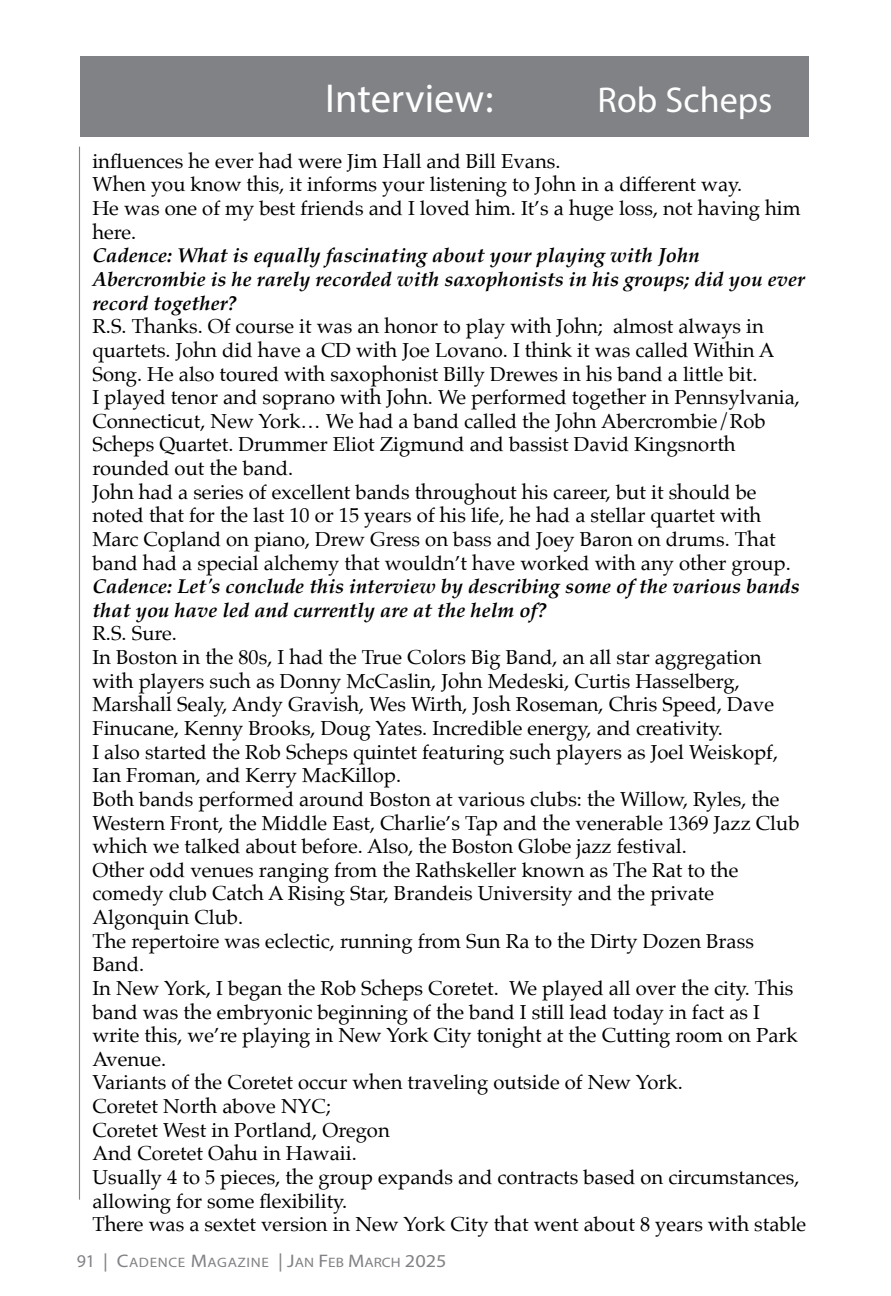
<style>
.page{position:relative;width:891px;height:1296px;background:#fff}
.page>*{position:absolute;margin:0;border:0;box-sizing:border-box;transform-origin:0 0}
.t1{font:40.5px "Myriad Pro";color:#fff}
.t2{font:36px "Myriad Pro";color:#fff}
.t3{font:20.25px/23.6px "Palatino";color:#000}
.t4{font:italic 700 20.25px/23.6px "Palatino";color:#000}
.t5{font:13.72px "Myriad Pro";letter-spacing:.04em;color:#808285;scale:1.11 1}
.s1{font-size:18px}
.s2{font-size:18.22px}
</style>
<div class="page">
<div style="left:80px;top:56px;width:729px;height:81px;background:#808285"></div>
<hr style="left:79px;top:147px;width:1px;height:1053px;background:#808285">
<h1 class="t1" style="left:325px;top:73px;width:170px">Interview:</h1>
<h2 class="t2" style="left:598px;top:77px;width:176px">Rob Scheps</h2>
<p class="t3" style="left:92px;top:149px;width:710px">influences he ever had were Jim Hall and Bill Evans.<br>When you know this, it informs your listening to John in a different way.<br>He was one of my best friends and I loved him. It’s a huge loss, not having him here.</p>
<p class="t4" style="left:92px;top:244px;width:714px">Cadence: What is equally fascinating about your playing with John<br>Abercrombie is he rarely recorded with saxophonists in his groups; did you ever record together?</p>
<p class="t3" style="left:92px;top:314px;width:709px">R.S. Thanks. Of course it was an honor to play with John; almost always in quartets. John did have a CD with Joe Lovano. I think it was called Within A Song. He also toured with saxophonist Billy Drewes in his band a little bit.<br>I played tenor and soprano with John. We performed together in Pennsylvania, Connecticut, New York… We had a band called the John Abercrombie/Rob Scheps Quartet. Drummer Eliot Zigmund and bassist David Kingsnorth rounded out the band.<br>John had a series of excellent bands throughout his career, but it should be noted that for the last 10 or 15 years of his life, he had a stellar quartet with Marc Copland on piano, Drew Gress on bass and Joey Baron on drums. That band had a special alchemy that wouldn’t have worked with any other group.</p>
<p class="t4" style="left:92px;top:574px;width:709px">Cadence: Let's conclude this interview by describing some of the various bands that you have led and currently are at the helm of?</p>
<p class="t3" style="left:92px;top:622px;width:715px">R.S. Sure.<br>In Boston in the 80s, I had the True Colors Big Band, an all star aggregation with players such as Donny McCaslin, John Medeski, Curtis Hasselberg, Marshall Sealy, Andy Gravish, Wes Wirth, Josh Roseman, Chris Speed, Dave Finucane, Kenny Brooks, Doug Yates. Incredible energy, and creativity.<br>I also started the Rob Scheps quintet featuring such players as Joel Weiskopf, Ian Froman, and Kerry MacKillop.<br>Both bands performed around Boston at various clubs: the Willow, Ryles, the Western Front, the Middle East, Charlie’s Tap and the venerable 1369 Jazz Club which we talked about before. Also, the Boston Globe jazz festival.<br>Other odd venues ranging from the Rathskeller known as The Rat to the comedy club Catch A Rising Star, Brandeis University and the private Algonquin Club.<br>The repertoire was eclectic, running from Sun Ra to the Dirty Dozen Brass Band.<br>In New York, I began the Rob Scheps Coretet. We played all over the city. This band was the embryonic beginning of the band I still lead today in fact as I write this, we’re playing in New York City tonight at the Cutting room on Park Avenue.<br>Variants of the Coretet occur when traveling outside of New York.<br>Coretet North above NYC;<br>Coretet West in Portland, Oregon<br>And Coretet Oahu in Hawaii.<br>Usually 4 to 5 pieces, the group expands and contracts based on circumstances, allowing for some flexibility.<br>There was a sextet version in New York City that went about 8 years with stable</p>
<p class="t5" style="left:77px;top:1254px;width:335px"><span class="s1">91</span> <span class="s2">|</span> <span class="s2">C</span>ADENCE <span class="s2">M</span>AGAZINE <span class="s2">| J</span>AN <span class="s2">F</span>EB <span class="s2">M</span>ARCH <span class="s2">2025</span></p>
</div>
